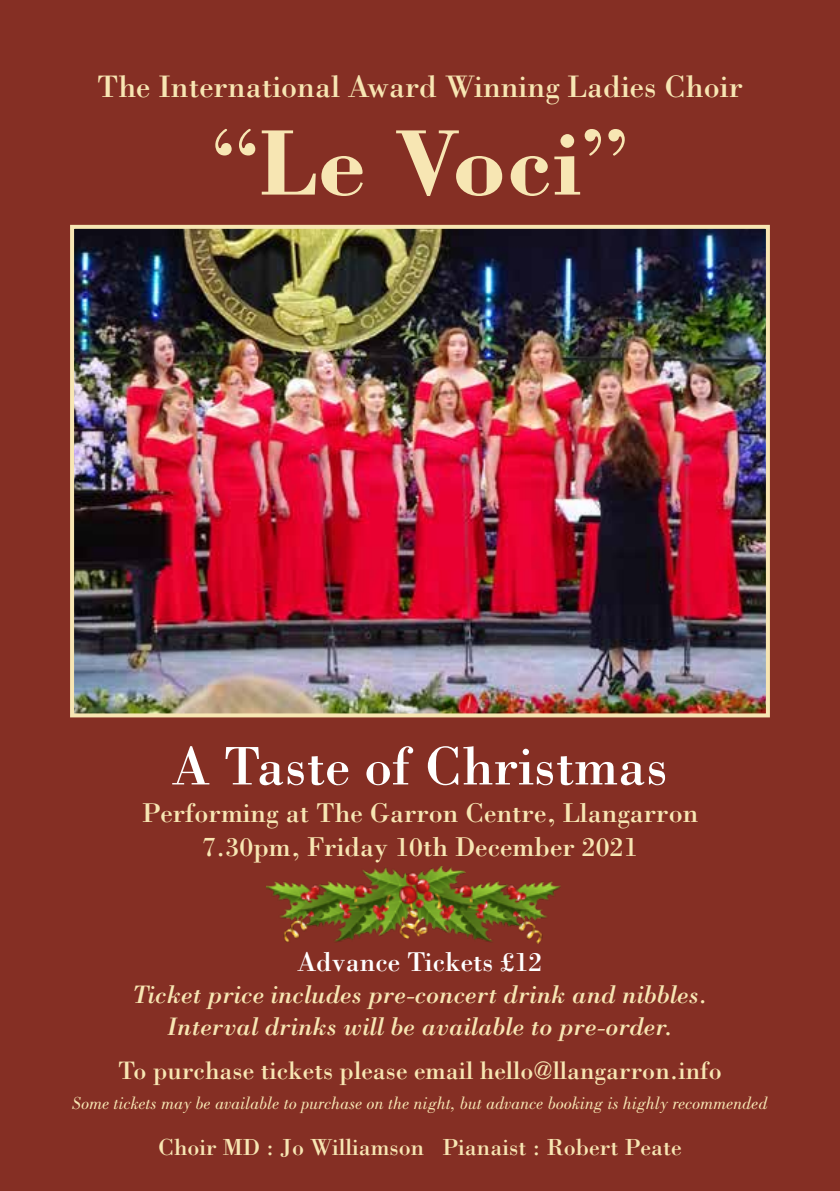
<style>
.page{position:relative;width:840px;height:1191px;background:#fff}
.page>*{position:absolute;margin:0;border:0;box-sizing:border-box;transform-origin:0 0}
.t1{font:700 96px "Bodoni";color:#f7e6b3}
.t2{font:56px "Bodoni";color:#fff}
.t3{font:32px "Bodoni";color:#f7e6b3}
.t4{font:28px/33.6px "Bodoni";color:#f7e6b3;text-align:center}
.t5{font:28px "Bodoni";color:#fff}
.t6{font:italic 26px/32px "Bodoni";color:#f7e6b3;text-align:center}
.t7{font:26px "Bodoni";color:#f7e6b3}
.t8{font:24px "Bodoni";color:#f7e6b3}
.t9{font:italic 18px "Bodoni";color:#f7e6b3}
.s1{font-weight:400}
</style>
<div class="page">
<div style="left:0;top:0;width:839px;height:1191px;background:#852f24"></div>
<img style="left:75px;top:230px;width:689px;height:482px">
<div style="left:70px;top:225px;width:699px;height:492px;border:4px solid #f7e6b3"></div>
<img style="left:266px;top:866px;width:293px;height:77px">
<p class="t3" style="left:97px;top:66px;width:647px">The International Award Winning Ladies Choir</p>
<h1 class="t1" style="left:211px;top:103px;width:418px"><span class="s1">“</span>Le Voci<span class="s1">”</span></h1>
<h2 class="t2" style="left:172px;top:732px;width:497px">A Taste of Christmas</h2>
<p class="t4" style="left:142px;top:795px;width:558px">Performing at The Garron Centre, Llangarron<br>7.30pm, Friday 10th December 2021</p>
<p class="t5" style="left:297px;top:945px;width:246px">Advance Tickets £12</p>
<p class="t6" style="left:132px;top:978px;width:576px">Ticket price includes pre-concert drink and nibbles.<br>Interval drinks will be available to pre-order.</p>
<p class="t7" style="left:118px;top:1054px;width:605px">To purchase tickets please email hello@llangarron.info</p>
<p class="t9" style="left:72px;top:1092px;width:696px">Some tickets may be available to purchase on the night, but advance booking is highly recommended</p>
<p class="t8" style="left:158px;top:1132px;width:525px">Choir MD : Jo Williamson Pianaist : Robert Peate</p>
</div>
